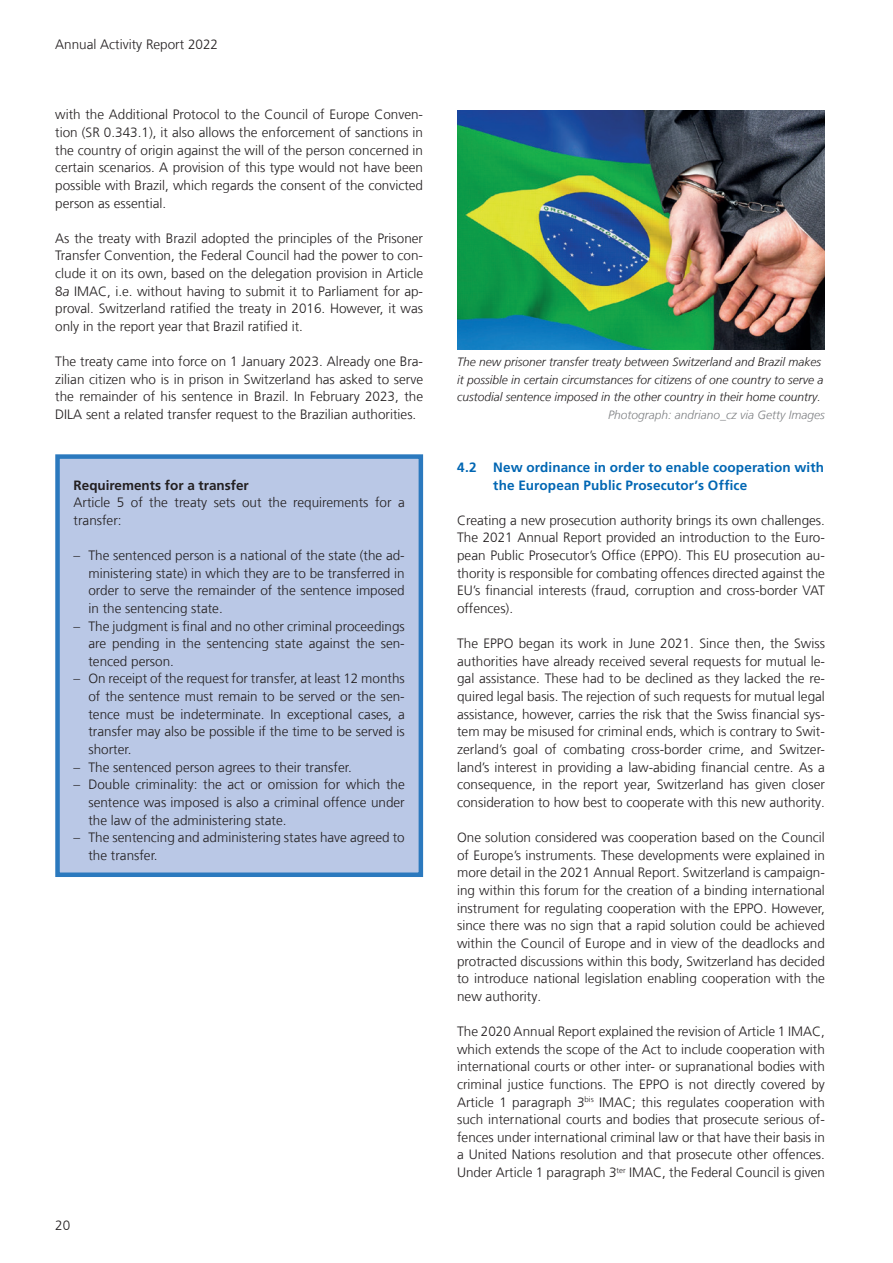
<style>
.page{position:relative;width:893px;height:1263px;background:#fff}
.page>*{position:absolute;margin:0;border:0;box-sizing:border-box;transform-origin:0 0}
.Grundtext{font:300 13.5px/17.7px "Frutiger LT Com";color:#231f20;text-align:justify}
._1_1_Untertitel{font:700 13.5px/17.7px "Frutiger LT Com";letter-spacing:.01em;color:#0166b3}
.Box_Grundtext{font:300 13.5px/17.7px "Frutiger LT Com";color:#231f20}
.Box_Untertitel{font:700 13.5px "Frutiger LT Com";color:#231f20}
.Legende{font:italic 300 12px "Frutiger LT Com";color:#231f20}
.Legende-2{font:italic 300 12px "Frutiger LT Com";color:#808285}
.s1{font-style:italic}
</style>
<div class="page">
<div style="left:58px;top:457px;width:363px;height:418px;background:#bac8e6"></div>
<div style="left:55px;top:454px;width:368px;height:423px;border:4px solid #2b79be"></div>
<img style="left:457px;top:110px;width:368px;height:239px">
<p class="Grundtext" style="left:55px;top:35px;width:164px">Annual Activity Report 2022</p>
<p class="Grundtext" style="left:55px;top:106px;width:369px">with the Additional Protocol to the Council of Europe Conven&shy;tion (SR 0.343.1), it also allows the enforcement of sanctions in the country of origin against the will of the person concerned in certain scenarios. A provision of this type would not have been possible with Brazil, which regards the consent of the convicted person as essential.</p>
<p class="Grundtext" style="left:55px;top:229px;width:369px">As the treaty with Brazil adopted the principles of the Prisoner Transfer Convention, the Federal Council had the power to con&shy;clude it on its own, based on the delegation provision in Article 8<span class="s1">a</span> IMAC, i.e. without having to submit it to Parliament for ap&shy;proval. Switzerland ratified the treaty in 2016. However, it was only in the report year that Brazil ratified it.</p>
<p class="Grundtext" style="left:55px;top:353px;width:369px">The treaty came into force on 1 January 2023. Already one Bra&shy;zilian citizen who is in prison in Switzerland has asked to serve the remainder of his sentence in Brazil. In February 2023, the DILA sent a related transfer request to the Brazilian authorities.</p>
<p class="Box_Untertitel" style="left:74px;top:477px;width:177px">Requirements for a transfer</p>
<p class="Box_Grundtext" style="left:74px;top:494px;width:333px">Article 5 of the treaty sets out the requirements for a transfer:</p>
<p class="Grundtext" style="left:88px;top:547px;width:318px;text-indent:-15px">– The sentenced person is a national of the state (the ad&shy;ministering state) in which they are to be transferred in order to serve the remainder of the sentence imposed in the sentencing state.</p>
<p class="Grundtext" style="left:88px;top:617px;width:318px;text-indent:-15px">– The judgment is final and no other criminal proceedings are pending in the sentencing state against the sen&shy;tenced person.</p>
<p class="Grundtext" style="left:88px;top:670px;width:318px;text-indent:-15px">– On receipt of the request for transfer, at least 12 months of the sentence must remain to be served or the sen&shy;tence must be indeterminate. In exceptional cases, a transfer may also be possible if the time to be served is shorter.</p>
<p class="Grundtext" style="left:74px;top:758px;width:280px">– The sentenced person agrees to their transfer.</p>
<p class="Grundtext" style="left:88px;top:776px;width:318px;text-indent:-15px">– Double criminality: the act or omission for which the sentence was imposed is also a criminal offence under the law of the administering state.</p>
<p class="Grundtext" style="left:88px;top:829px;width:318px;text-indent:-15px">– The sentencing and administering states have agreed to the transfer.</p>
<p class="Grundtext" style="left:55px;top:1216px;width:17px">20</p>
<p class="Legende" style="left:457px;top:355px;width:366px">The new prisoner transfer treaty between Switzerland and Brazil makes</p>
<p class="Legende" style="left:457px;top:373px;width:368px">it possible in certain circumstances for citizens of one country to serve a</p>
<p class="Legende" style="left:457px;top:390px;width:365px">custodial sentence imposed in the other country in their home country.</p>
<p class="Legende-2" style="left:608px;top:408px;width:218px">Photograph: andriano_cz via Getty Images</p>
<p class="_1_1_Untertitel" style="left:493px;top:458px;width:332px;text-indent:-36px">4.2 New ordinance in order to enable cooperation with the European Public Prosecutor’s Office</p>
<p class="Grundtext" style="left:457px;top:511px;width:369px">Creating a new prosecution authority brings its own challenges.<br>The 2021 Annual Report provided an introduction to the Euro&shy;pean Public Prosecutor’s Office (EPPO). This EU prosecution au&shy;thority is responsible for combating offences directed against the EU’s financial interests (fraud, corruption and cross-border VAT offences).</p>
<p class="Grundtext" style="left:457px;top:635px;width:369px">The EPPO began its work in June 2021. Since then, the Swiss authorities have already received several requests for mutual le&shy;gal assistance. These had to be declined as they lacked the re&shy;quired legal basis. The rejection of such requests for mutual legal assistance, however, carries the risk that the Swiss financial sys&shy;tem may be misused for criminal ends, which is contrary to Swit&shy;zerland’s goal of combating cross-border crime, and Switzer&shy;land’s interest in providing a law-abiding financial centre. As a consequence, in the report year, Switzerland has given closer consideration to how best to cooperate with this new authority.</p>
<p class="Grundtext" style="left:457px;top:829px;width:369px">One solution considered was cooperation based on the Council of Europe’s instruments. These developments were explained in more detail in the 2021 Annual Report. Switzerland is campaign&shy;ing within this forum for the creation of a binding international instrument for regulating cooperation with the EPPO. However, since there was no sign that a rapid solution could be achieved within the Council of Europe and in view of the deadlocks and protracted discussions within this body, Switzerland has decided to introduce national legislation enabling cooperation with the new authority.</p>
<p class="Grundtext" style="left:457px;top:1023px;width:369px">The 2020 Annual Report explained the revision of Article 1 IMAC, which extends the scope of the Act to include cooperation with international courts or other inter- or supranational bodies with criminal justice functions. The EPPO is not directly covered by Article 1 paragraph 3<sup>bis</sup> IMAC; this regulates cooperation with such international courts and bodies that prosecute serious of&shy;fences under international criminal law or that have their basis in a United Nations resolution and that prosecute other offences.<br>Under Article 1 paragraph 3<sup>ter</sup> IMAC, the Federal Council is given</p>
</div>
